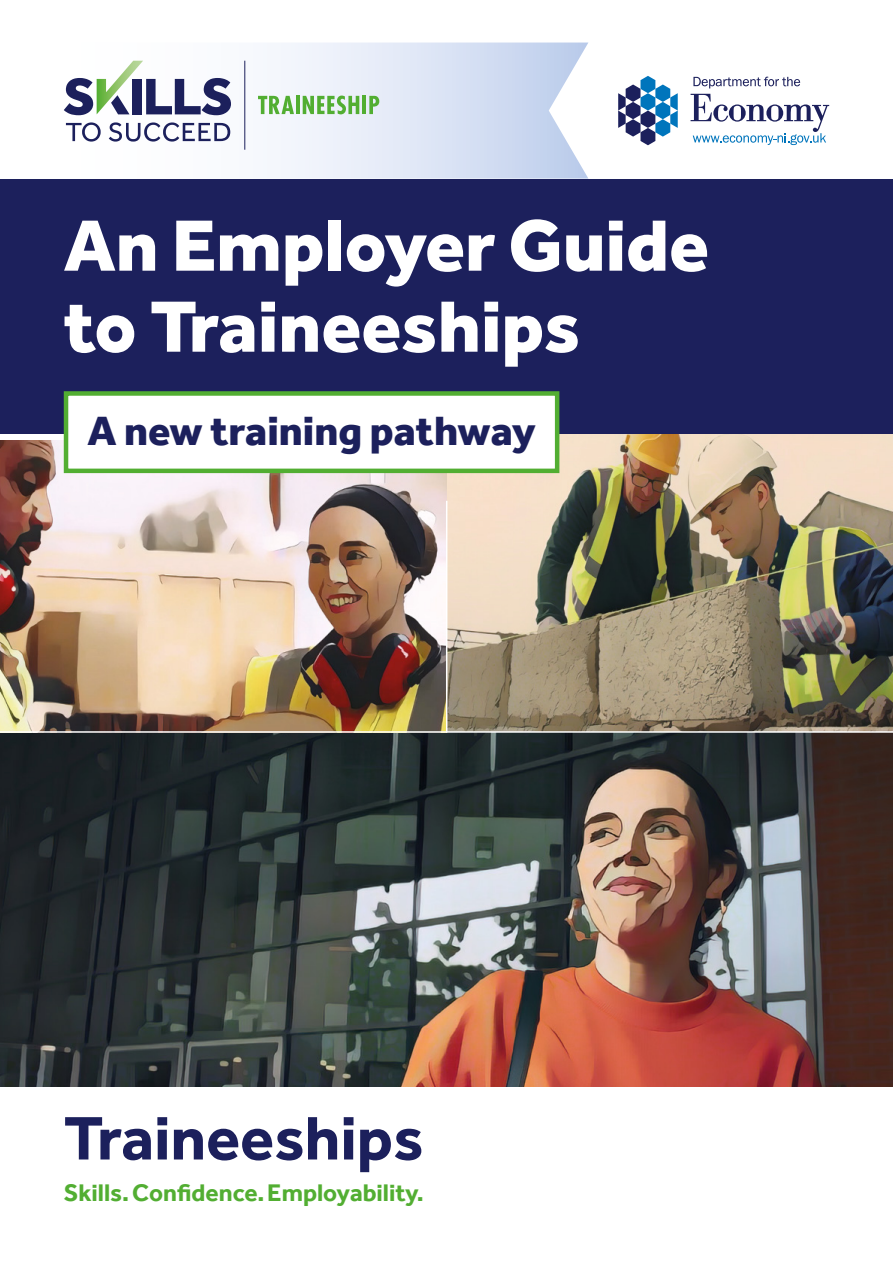
<style>
.page{position:relative;width:893px;height:1263px;background:#fff}
.page>*{position:absolute;margin:0;border:0;box-sizing:border-box;transform-origin:0 0}
.H1_Cover_title{font:800 75px/81px "Effra";color:#fff}
.P_Bodytext_for_cover{font:700 63.45px "Effra";color:#1c205c}
.H2_Subhead_for_cover{font:800 42px "Effra";color:#1c205c}
.P_Bodytext_for_cover-2{font:700 24.75px "Effra";color:#52ae32}
</style>
<div class="page">
<img style="left:0;top:733px;width:893px;height:353px">
<img style="left:446px;top:433px;width:447px;height:298px">
<img style="left:0;top:441px;width:446px;height:290px">
<div style="left:0;top:152px;width:893px;height:281px;background:#1c205c"></div>
<hr style="left:446px;top:501px;width:1px;height:231px;background:#fff">
<div style="left:64px;top:391px;width:495px;height:82px;background:#fff;border:4px solid #52ae32"></div>
<div style="left:0;top:0;width:893px;height:179px;background:#fff"></div>
<svg style="left:65px;top:43px;width:523px;height:136px"></svg>
<svg style="left:618px;top:76px;width:60px;height:69px"></svg>
<svg style="left:693px;top:77px;width:107px;height:11px"></svg>
<svg style="left:691px;top:94px;width:138px;height:51px"></svg>
<hr style="left:244px;top:61px;width:1px;height:89px;background:#1c205c">
<svg style="left:66px;top:122px;width:35px;height:20px"></svg>
<svg style="left:109px;top:122px;width:121px;height:20px"></svg>
<svg style="left:64px;top:61px;width:167px;height:54px"></svg>
<svg style="left:258px;top:96px;width:36px;height:18px"></svg>
<hr style="left:296px;top:96px;width:3px;height:18px;background:#52ae32">
<svg style="left:303px;top:96px;width:56px;height:18px"></svg>
<hr style="left:363px;top:96px;width:3px;height:18px;background:#52ae32">
<svg style="left:369px;top:96px;width:10px;height:18px"></svg>
<h1 class="H1_Cover_title" style="left:64px;top:204px;width:647px">An Employer Guide to Traineeships</h1>
<h2 class="H2_Subhead_for_cover" style="left:87px;top:406px;width:450px">A new training pathway</h2>
<p class="P_Bodytext_for_cover" style="left:64px;top:1100px;width:361px">Traineeships</p>
<p class="P_Bodytext_for_cover-2" style="left:64px;top:1177px;width:362px">Skills. Confidence. Employability.</p>
</div>
